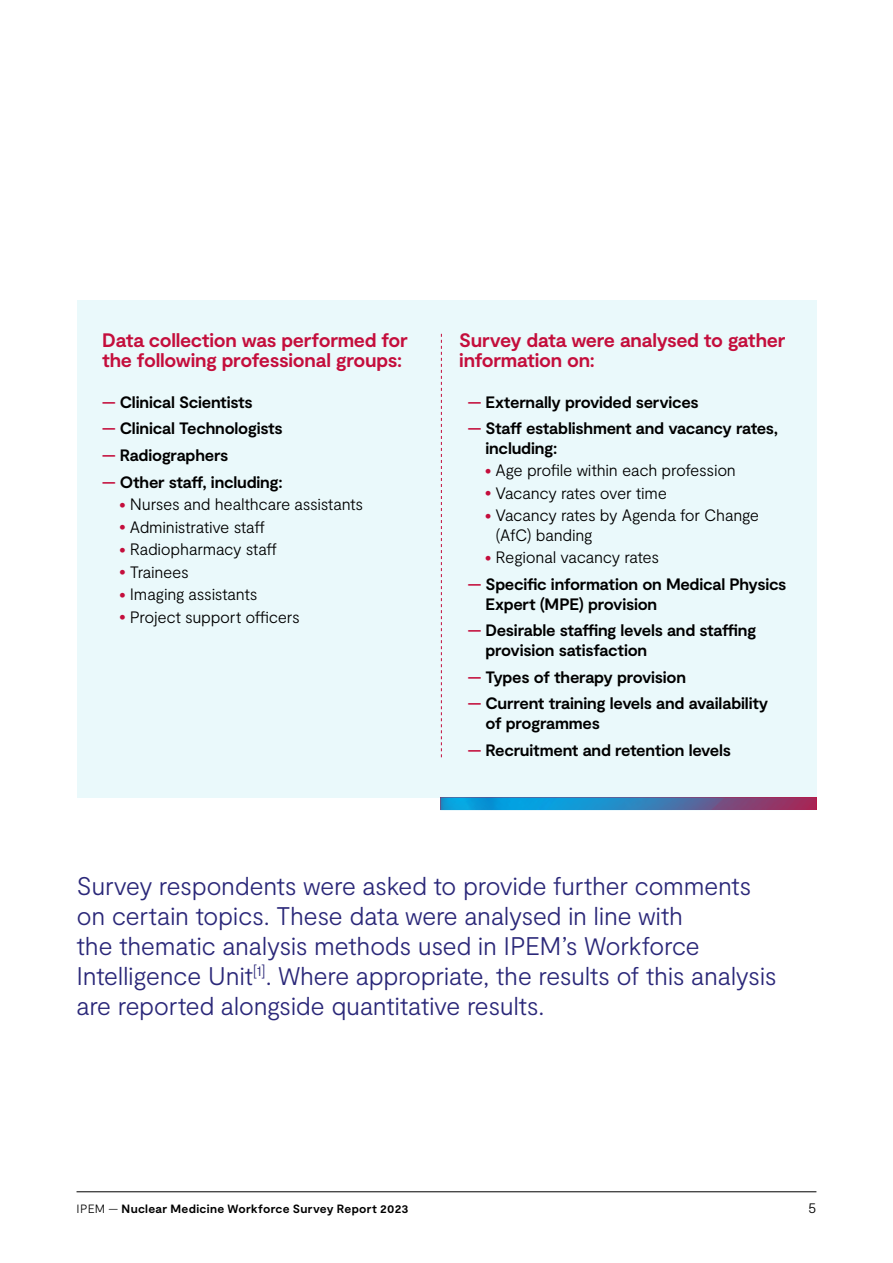
<style>
.page{position:relative;width:893px;height:1263px;background:#fff}
.page>*{position:absolute;margin:0;border:0;box-sizing:border-box;transform-origin:0 0}
.P_Intro{font:300 25.5px/30px "Moderat";letter-spacing:-.02em;color:#2b2879}
.t1{font:700 19.5px/19.5px "Moderat";letter-spacing:-.015em;color:#c40e3c}
.t2{font:700 16.5px/19.5px "Moderat";letter-spacing:-.015em;color:#000}
.t3{font:300 16.5px/19.5px "Moderat";letter-spacing:-.02em;color:#000}
.t4{font:300 15px "Moderat";color:#000}
.t5{font:700 12px "Moderat";letter-spacing:.025em;color:#000}
.s1{color:#c40e3c}
.s2{font-weight:700;font-size:31.5px;color:#c40e3c}
.s3{font-weight:300}
</style>
<div class="page">
<div style="left:77px;top:300px;width:739px;height:497px;background:#eaf9fb"></div>
<svg style="left:441px;top:334px;width:1px;height:423px"></svg>
<img style="left:440px;top:797px;width:376px;height:13px">
<hr style="left:77px;top:1191px;width:739px;height:1px;background:#000">
<h2 class="t1" style="left:102px;top:332px;width:307px">Data collection was performed for the following professional groups:</h2>
<p class="t2" style="left:102px;top:393px;width:152px"><span class="s1">—</span> Clinical Scientists</p>
<p class="t2" style="left:102px;top:420px;width:182px"><span class="s1">—</span> Clinical Technologists</p>
<p class="t2" style="left:102px;top:446px;width:128px"><span class="s1">—</span> Radiographers</p>
<p class="t2" style="left:102px;top:473px;width:182px"><span class="s1">—</span> Other staff, including:</p>
<p class="t3" style="left:119px;top:495px;width:246px"><span class="s2">•</span> Nurses and healthcare assistants</p>
<p class="t3" style="left:119px;top:518px;width:147px"><span class="s2">•</span> Administrative staff</p>
<p class="t3" style="left:119px;top:540px;width:159px"><span class="s2">•</span> Radiopharmacy staff</p>
<p class="t3" style="left:119px;top:563px;width:71px"><span class="s2">•</span> Trainees</p>
<p class="t3" style="left:119px;top:585px;width:140px"><span class="s2">•</span> Imaging assistants</p>
<p class="t3" style="left:119px;top:608px;width:182px"><span class="s2">•</span> Project support officers</p>
<h2 class="t1" style="left:459px;top:332px;width:328px">Survey data were analysed to gather information on:</h2>
<p class="t2" style="left:468px;top:393px;width:233px"><span class="s1">—</span> Externally provided services</p>
<p class="t2" style="left:485px;top:420px;width:294px;text-indent:-18px"><span class="s1">—</span> Staff establishment and vacancy rates, including:</p>
<p class="t3" style="left:485px;top:461px;width:253px"><span class="s2">•</span> Age profile within each profession</p>
<p class="t3" style="left:485px;top:484px;width:184px"><span class="s2">•</span> Vacancy rates over time</p>
<p class="t3" style="left:495px;top:506px;width:265px;text-indent:-11px"><span class="s2">•</span> Vacancy rates by Agenda for Change (AfC) banding</p>
<p class="t3" style="left:485px;top:548px;width:176px"><span class="s2">•</span> Regional vacancy rates</p>
<p class="t2" style="left:485px;top:575px;width:303px;text-indent:-18px"><span class="s1">—</span> Specific information on Medical Physics<br>Expert (MPE) provision</p>
<p class="t2" style="left:485px;top:622px;width:272px;text-indent:-18px"><span class="s1">—</span> Desirable staffing levels and staffing provision satisfaction</p>
<p class="t2" style="left:468px;top:668px;width:220px"><span class="s1">—</span> Types of therapy provision</p>
<p class="t2" style="left:485px;top:695px;width:284px;text-indent:-18px"><span class="s1">—</span> Current training levels and availability of programmes</p>
<p class="t2" style="left:468px;top:741px;width:265px"><span class="s1">—</span> Recruitment and retention levels</p>
<p class="P_Intro" style="left:77px;top:871px;width:702px">Survey respondents were asked to provide further comments on certain topics. These data were analysed in line with<br>the thematic analysis methods used in IPEM’s Workforce Intelligence Unit<sup>[1]</sup>. Where appropriate, the results of this analysis are reported alongside quantitative results.</p>
<p class="t5" style="left:77px;top:1202px;width:334px"><span class="s3">IPEM —</span> Nuclear Medicine Workforce Survey Report 2023</p>
<p class="t4" style="left:808px;top:1199px;width:10px">5</p>
</div>
